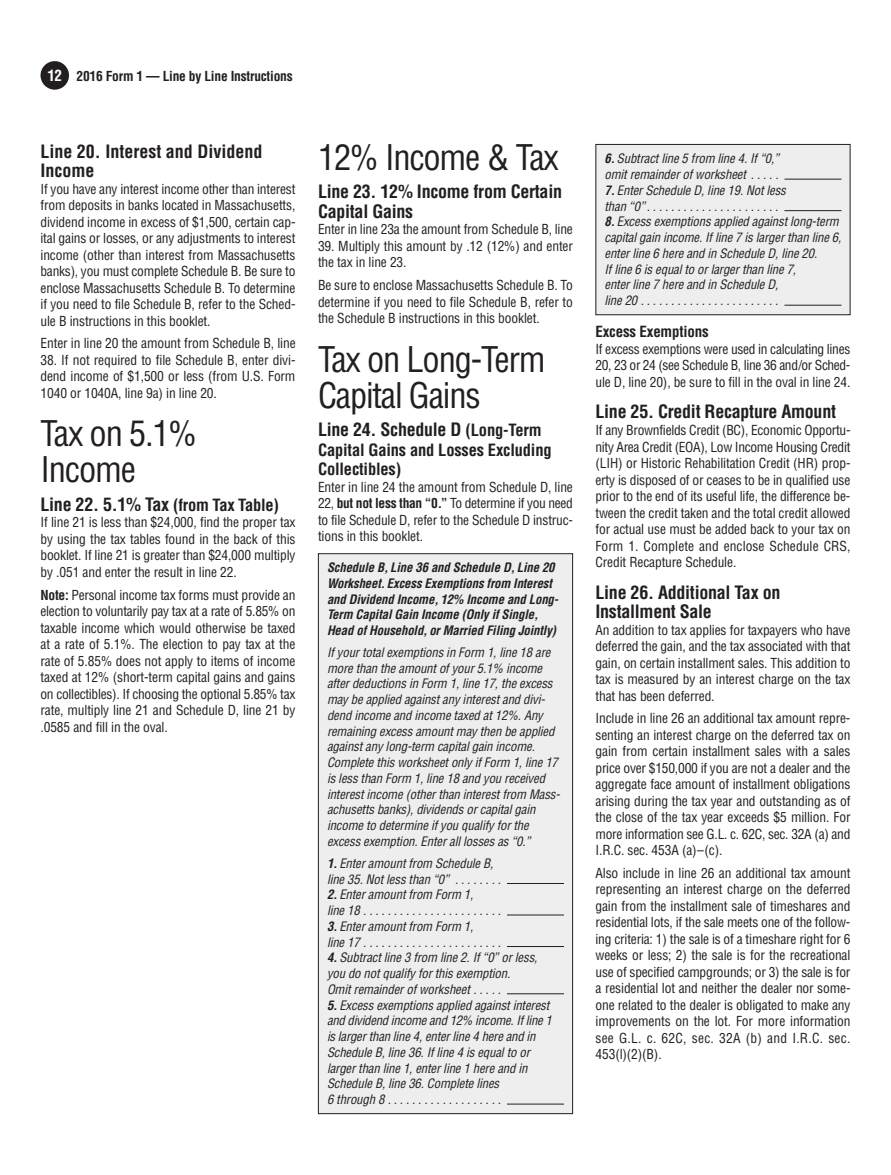
<style>
.page{position:relative;width:891px;height:1175px;background:#fff}
.page>*{position:absolute;margin:0;border:0;box-sizing:border-box;transform-origin:0 0}
.t1{font:condensed 34.5px/36px "Helvetica";letter-spacing:-.035em;color:#231f20}
.t2{font:700 condensed 18px/19.5px "Helvetica";letter-spacing:-.015em;color:#231f20}
.t3{font:700 condensed 16.5px/19.5px "Helvetica";letter-spacing:-.01em;color:#231f20}
.t4{font:700 condensed 15px "Helvetica";letter-spacing:-.015em;color:#231f20}
.t5{font:condensed 13.5px/16.5px "Helvetica";letter-spacing:-.01em;color:#231f20;text-align:justify}
.t6{font:700 condensed 13.5px "Helvetica";letter-spacing:-.015em;color:#231f20}
.t7{font:italic condensed 12.75px/15.8px "Helvetica";letter-spacing:-.01em;color:#231f20}
.t8{font:italic 700 condensed 12.75px/15.8px "Helvetica";color:#231f20}
.s1{font-size:15.15px;color:#fff}
.s2{font-size:16.5px}
.s3{font-weight:700}
</style>
<div class="page">
<div style="left:596px;top:144px;width:254px;height:171px;background:#eeeeef"></div>
<div style="left:596px;top:144px;width:254px;height:171px;border:1px solid #231f20"></div>
<div style="left:318px;top:553px;width:255px;height:560px;background:#eeeeef"></div>
<div style="left:318px;top:553px;width:255px;height:561px;border:1px solid #231f20"></div>
<div style="left:41px;top:61px;width:28px;height:29px;background:#231f20;border-radius:50%"></div>
<hr style="left:507px;top:883px;width:57px;height:1px;background:#231f20">
<hr style="left:507px;top:914px;width:57px;height:1px;background:#231f20">
<hr style="left:507px;top:946px;width:57px;height:1px;background:#231f20">
<hr style="left:507px;top:993px;width:57px;height:1px;background:#231f20">
<hr style="left:507px;top:1103px;width:57px;height:1px;background:#231f20">
<hr style="left:784px;top:179px;width:58px;height:1px;background:#231f20">
<hr style="left:784px;top:210px;width:58px;height:1px;background:#231f20">
<hr style="left:784px;top:305px;width:58px;height:1px;background:#231f20">
<p class="t6" style="left:47px;top:70px;width:247px"><span class="s1">12</span> 2016 Form 1 — Line by Line Instructions</p>
<h2 class="t2" style="left:40px;top:143px;width:223px">Line 20. Interest and Dividend<br>Income</h2>
<p class="t5" style="left:40px;top:181px;width:257px">If you have any interest income other than interest from deposits in banks located in Massachusetts, dividend income in excess of $1,500, certain cap&shy;ital gains or losses, or any adjustments to interest income (other than interest from Massachusetts banks), you must complete Schedule B. Be sure to enclose Massachusetts Schedule B. To determine if you need to file Schedule B, refer to the Sched&shy;ule B instructions in this booklet.</p>
<p class="t5" style="left:40px;top:336px;width:257px">Enter in line 20 the amount from Schedule B, line</p>
<p class="t5" style="left:40px;top:352px;width:256px">38. If not required to file Schedule B, enter divi&shy;dend income of $1,500 or less (from U.S. Form 1040 or 1040A, line 9a) in line 20.</p>
<h1 class="t1" style="left:40px;top:419px;width:158px">Tax on 5.1%<br>Income</h1>
<h2 class="t2" style="left:40px;top:496px;width:240px">Line 22. 5.1% Tax <span class="s2">(from Tax Table)</span></h2>
<p class="t5" style="left:40px;top:515px;width:257px">If line 21 is less than $24,000, find the proper tax by using the tax tables found in the back of this booklet. If line 21 is greater than $24,000 multiply by .051 and enter the result in line 22.</p>
<p class="t5" style="left:40px;top:587px;width:257px"><span class="s3">Note:</span> Personal income tax forms must provide an election to voluntarily pay tax at a rate of 5.85% on taxable income which would otherwise be taxed at a rate of 5.1%. The election to pay tax at the rate of 5.85% does not apply to items of income taxed at 12% (short-term capital gains and gains on collectibles). If choosing the optional 5.85% tax rate, multiply line 21 and Schedule D, line 21 by .0585 and fill in the oval.</p>
<h1 class="t1" style="left:318px;top:142px;width:242px">12% Income &amp; Tax</h1>
<h2 class="t2" style="left:318px;top:184px;width:246px">Line 23. 12% Income from Certain<br>Capital Gains</h2>
<p class="t5" style="left:318px;top:222px;width:256px">Enter in line 23a the amount from Schedule B, line</p>
<p class="t5" style="left:318px;top:239px;width:256px">39. Multiply this amount by .12 (12%) and enter the tax in line 23.</p>
<p class="t5" style="left:318px;top:278px;width:257px">Be sure to enclose Massachusetts Schedule B. To determine if you need to file Schedule B, refer to the Schedule B instructions in this booklet.</p>
<h1 class="t1" style="left:318px;top:344px;width:229px">Tax on Long-Term<br>Capital Gains</h1>
<h2 class="t2" style="left:318px;top:421px;width:225px">Line 24. Schedule D <span class="s2">(Long-Term</span></h2>
<p class="t3" style="left:318px;top:441px;width:235px">Capital Gains and Losses Excluding<br>Collectibles)</p>
<p class="t5" style="left:318px;top:480px;width:257px">Enter in line 24 the amount from Schedule D, line 22, <span class="s3">but not less than “0.”</span> To determine if you need to file Schedule D, refer to the Schedule D instruc - tions in this booklet.</p>
<p class="t8" style="left:327px;top:560px;width:235px">Schedule B,Line 36 and Schedule D,Line 20<br>Worksheet.Excess Exemptions from Interest and Dividend Income,12% Income and Long-Term CapitalGain Income (Only ifSingle, Head ofHousehold,orMarried Filing Jointly)</p>
<p class="t7" style="left:327px;top:645px;width:237px">Ifyourtotalexemptions in Form 1,line 18 are more than the amountofyour5.1% income afterdeductions in Form 1,line 17,the excess may be applied againstany interestand divi&shy;dend income and income taxed at12%.Any remaining excess amountmay then be applied againstany long-term capitalgain income.<br>Complete this worksheetonly ifForm 1,line 17 is less than Form 1,line 18 and you received interestincome (otherthan interestfrom Mass - achu setts banks),dividends orcapitalgain income to determine ifyou qualify forthe excess exemption.Enteralllosses as “0.”</p>
<p class="t7" style="left:327px;top:856px;width:229px"><span class="s3">1.</span>Enteramountfrom Schedule B,<br>line 35.Notless than “0” ........<br><span class="s3">2.</span>Enteramountfrom Form 1,<br>line 18 .......................<br><span class="s3">3.</span>Enteramountfrom Form 1,<br>line 17 .......................<br><span class="s3">4.</span>Subtractline 3 from line 2.If“0”orless, you do notqualify forthis exemption.<br>Omit remainderofworksheet .....<br><span class="s3">5.</span>Excess exemptions applied againstinterest and dividend income and 12% income.Ifline 1 is largerthan line 4,enterline 4 here and in Schedule B,line 36.Ifline 4 is equalto or larger than line 1,enterline 1 here and in Schedule B,line 36.Complete lines<br>6 through 8 ...................</p>
<p class="t7" style="left:604px;top:152px;width:241px"><span class="s3">6.</span>Subtractline 5 from line 4.If“0,”<br>omit remainderofworksheet .....<br><span class="s3">7.</span>EnterSchedule D,line 19.Notless<br>than “0” ......................<br><span class="s3">8.</span>Excess exemptions applied againstlong-term capitalgain income.Ifline 7 is largerthan line 6, enterline 6 here and in Schedule D,line 20.<br>If line 6 is equalto orlargerthan line 7,<br>enter line 7 here and in Schedule D,<br>line 20 .......................</p>
<p class="t4" style="left:596px;top:326px;width:115px">Excess Exemptions</p>
<p class="t5" style="left:596px;top:342px;width:256px">If excess exemptions were used in calculating lines 20, 23 or 24 (see Schedule B, line 36 and/or Sched - ule D, line 20), be sure to fill in the oval in line 24.</p>
<h2 class="t2" style="left:596px;top:404px;width:242px">Line 25. Credit Recapture Amount</h2>
<p class="t5" style="left:596px;top:423px;width:257px">If any Brownfields Credit (BC), Economic Opportu&shy;nity Area Credit (EOA), Low Income Housing Credit (LIH) or Historic Rehabilitation Credit (HR) prop&shy;erty is disposed of or ceases to be in qualified use prior to the end of its useful life, the difference be&shy;tween the credit taken and the total credit allowed for actual use must be added back to your tax on Form 1. Complete and enclose Schedule CRS, Credit Recapture Schedule.</p>
<h2 class="t2" style="left:596px;top:584px;width:186px">Line 26. Additional Tax on<br>Installment Sale</h2>
<p class="t5" style="left:596px;top:622px;width:257px">An addition to tax applies for taxpayers who have deferred the gain, and the tax associated with that gain, on certain installment sales. This addition to tax is measured by an interest charge on the tax that has been deferred.</p>
<p class="t5" style="left:596px;top:711px;width:257px">Include in line 26 an additional tax amount repre&shy;senting an interest charge on the deferred tax on gain from certain installment sales with a sales price over $150,000 if you are not a dealer and the aggregate face amount of installment obligations arising during the tax year and outstanding as of the close of the tax year exceeds $5 million. For more information see G.L. c. 62C, sec. 32A (a) and I.R.C. sec. 453A (a)–(c).</p>
<p class="t5" style="left:596px;top:865px;width:257px">Also include in line 26 an additional tax amount representing an interest charge on the deferred gain from the installment sale of timeshares and residential lots, if the sale meets one of the follow&shy;ing criteria: 1) the sale is of a timeshare right for 6 weeks or less; 2) the sale is for the recreational use of specified campgrounds; or 3) the sale is for a residential lot and neither the dealer nor some&shy;one related to the dealer is obligated to make any improvements on the lot. For more information see G.L. c. 62C, sec. 32A (b) and I.R.C. sec.<br>453(l)(2)(B).</p>
</div>
